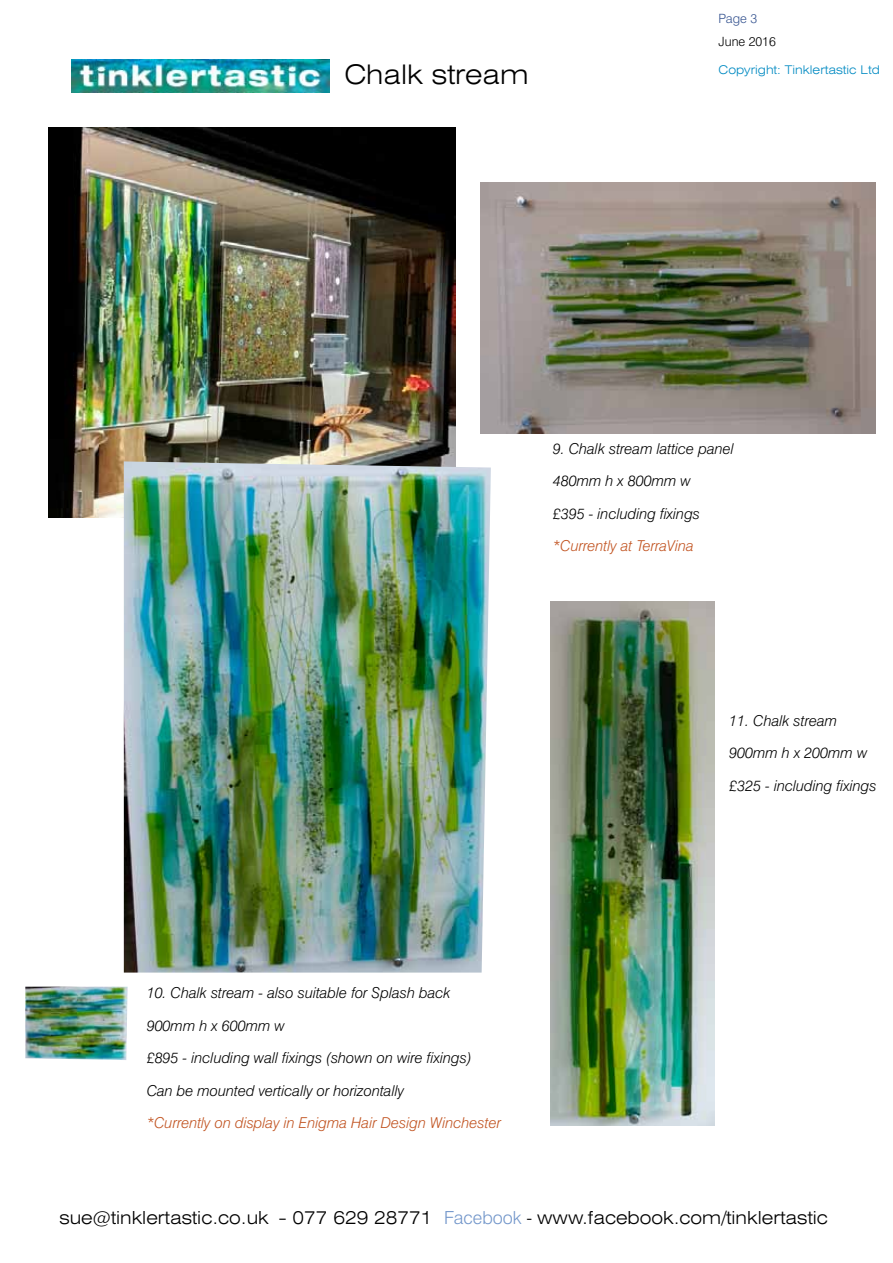
<style>
.page{position:relative;width:893px;height:1263px;background:#fff}
.page>*{position:absolute;margin:0;border:0;box-sizing:border-box;transform-origin:0 0}
.t1{font:300 expanded 27px "Swiss 721 BT";color:#000}
.t2{font:300 expanded 18px "Swiss 721 BT";color:#000}
.t3{font:italic 300 15px/32.5px "Swiss 721 BT";color:#000}
.t4{font:italic 300 15px "Swiss 721 BT";color:#c15320}
.t5{font:300 12.75px "Swiss 721 BT";color:#000}
.t6{font:300 12.75px "Swiss 721 BT";color:#365490}
.t7{font:300 expanded 12px "Swiss 721 BT";color:#008ac2}
.s1{font-stretch:normal;color:#7296ca}
.s2{font-stretch:normal}
</style>
<div class="page">
<img style="left:71px;top:60px;width:259px;height:32px">
<img style="left:49px;top:128px;width:406px;height:389px">
<img style="left:551px;top:602px;width:163px;height:524px">
<img style="left:481px;top:183px;width:395px;height:251px">
<img style="left:124px;top:461px;width:367px;height:511px">
<img style="left:25px;top:987px;width:103px;height:73px">
<h1 class="t1" style="left:344px;top:59px;width:186px">Chalk stream</h1>
<p class="t6" style="left:719px;top:11px;width:40px">Page 3</p>
<p class="t5" style="left:719px;top:34px;width:59px">June 2016</p>
<p class="t7" style="left:719px;top:62px;width:163px">Copyright: Tinklertastic Ltd</p>
<p class="t3" style="left:553px;top:432px;width:183px">9. Chalk stream lattice panel<br>480mm h x 800mm w<br>£395 - including fixings</p>
<p class="t4" style="left:553px;top:537px;width:143px">*Currently at TerraVina</p>
<p class="t3" style="left:729px;top:704px;width:149px">11. Chalk stream<br>900mm h x 200mm w £325 - including fixings</p>
<p class="t3" style="left:147px;top:976px;width:327px">10. Chalk stream - also suitable for Splash back 900mm h x 600mm w<br>£895 - including wall fixings (shown on wire fixings)<br>Can be mounted vertically or horizontally</p>
<p class="t4" style="left:147px;top:1113px;width:356px">*Currently on display in Enigma Hair Design Winchester</p>
<p class="t2" style="left:60px;top:1207px;width:770px">sue@tinklertastic.co.uk - 077 629 28771 <span class="s1">Facebook</span> <span class="s2">-</span> www.facebook.com/tinklertastic</p>
</div>
